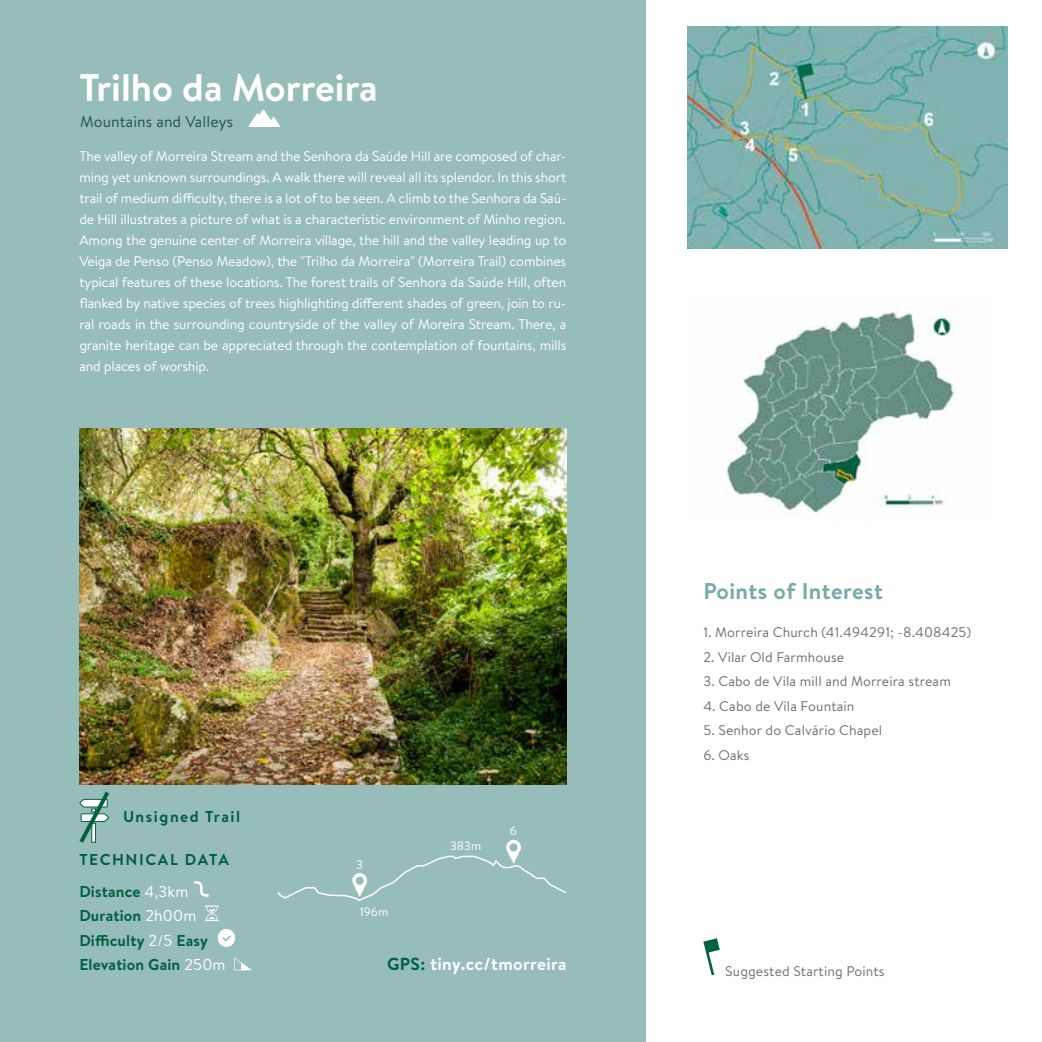
<style>
.page{position:relative;width:1042px;height:1042px;background:#fff}
.page>*{position:absolute;margin:0;border:0;box-sizing:border-box;transform-origin:0 0}
.t1{font:700 38.5px "Brandon Text";color:#fff}
.t2{font:700 22.75px "Brandon Text";letter-spacing:.02em;color:#78aaa7}
.t3{font:700 17.5px "Brandon Text";letter-spacing:.02em;color:#fff}
.t4{font:700 15.75px/24.5px "Brandon Text";letter-spacing:.01em;color:#00613f}
.t5{font:700 15.75px/31.5px "Brandon Text";letter-spacing:.07em;color:#00613f}
.t6{font:15.75px "Brandon Text";letter-spacing:.01em;color:#245441}
.t7{font:700 15.75px "Brandon Text";letter-spacing:.1em;color:#00613f}
.t8{font:14px/21px "Brandon Text";letter-spacing:-.01em;color:#fff;text-align:justify}
.t9{font:14px "Brandon Text";letter-spacing:.01em;color:#706f6f}
.t10{font:12.25px "Brandon Text";color:#fff}
.s1{font-weight:400;color:#fff}
.s2{color:#00613f}
</style>
<div class="page">
<div style="left:0;top:0;width:645px;height:1042px;background:#96bdba"></div>
<img style="left:687px;top:26px;width:320px;height:223px">
<img style="left:80px;top:429px;width:486px;height:355px">
<svg style="left:205px;top:905px;width:14px;height:16px"></svg>
<svg style="left:218px;top:929px;width:17px;height:18px"></svg>
<svg style="left:194px;top:881px;width:15px;height:16px"></svg>
<svg style="left:234px;top:957px;width:18px;height:13px"></svg>
<svg style="left:277px;top:840px;width:290px;height:61px"></svg>
<img style="left:727px;top:312px;width:229px;height:204px">
<svg style="left:79px;top:791px;width:30px;height:52px"></svg>
<svg style="left:248px;top:110px;width:32px;height:17px"></svg>
<h1 class="t1" style="left:79px;top:61px;width:300px">Trilho da Morreira</h1>
<p class="t6" style="left:80px;top:111px;width:154px">Mountains and Valleys</p>
<p class="t8" style="left:79px;top:145px;width:488px">The valley of Morreira Stream and the Senhora da Saúde Hill are composed of char&shy;ming yet unknown surroundings. A walk there will reveal all its splendor. In this short trail of medium difficulty, there is a lot of to be seen. A climb to the Senhora da Saú&shy;de Hill illustrates a picture of what is a characteristic environment of Minho region.<br>Among the genuine center of Morreira village, the hill and the valley leading up to Veiga de Penso (Penso Meadow), the "Trilho da Morreira" (Morreira Trail) combines typical features of these locations. The forest trails of Senhora da Saúde Hill, often flanked by native species of trees highlighting different shades of green, join to ru&shy;ral roads in the surrounding countryside of the valley of Moreira Stream. There, a granite heritage can be appreciated through the contemplation of fountains, mills and places of worship.</p>
<p class="t7" style="left:123px;top:805px;width:119px">Unsigned Trail</p>
<p class="t5" style="left:79px;top:844px;width:151px">TECHNICAL DATA<br>Distance <span class="s1">4,3km</span></p>
<p class="t4" style="left:79px;top:903px;width:148px">Duration <span class="s1">2h00m<br></span>Difficulty <span class="s1">2/5</span> Easy<br>Elevation Gain <span class="s1">250m</span></p>
<p class="t10" style="left:356px;top:856px;width:8px">3</p>
<p class="t10" style="left:360px;top:903px;width:30px">196m</p>
<p class="t10" style="left:450px;top:837px;width:33px">383m</p>
<p class="t10" style="left:510px;top:822px;width:9px">6</p>
<p class="t3" style="left:387px;top:952px;width:181px"><span class="s2">GPS:</span> tiny.cc/tmorreira</p>
<h2 class="t2" style="left:703px;top:575px;width:181px">Points of Interest</h2>
<p class="t9" style="left:703px;top:623px;width:269px">1. Morreira Church (41.494291; -8.408425)</p>
<p class="t9" style="left:703px;top:647px;width:142px">2. Vilar Old Farmhouse</p>
<p class="t9" style="left:703px;top:672px;width:249px">3. Cabo de Vila mill and Morreira stream</p>
<p class="t9" style="left:703px;top:696px;width:153px">4. Cabo de Vila Fountain</p>
<p class="t9" style="left:703px;top:721px;width:180px">5. Senhor do Calvário Chapel</p>
<p class="t9" style="left:703px;top:745px;width:48px">6. Oaks</p>
<p class="t9" style="left:725px;top:961px;width:161px">Suggested Starting Points</p>
</div>
